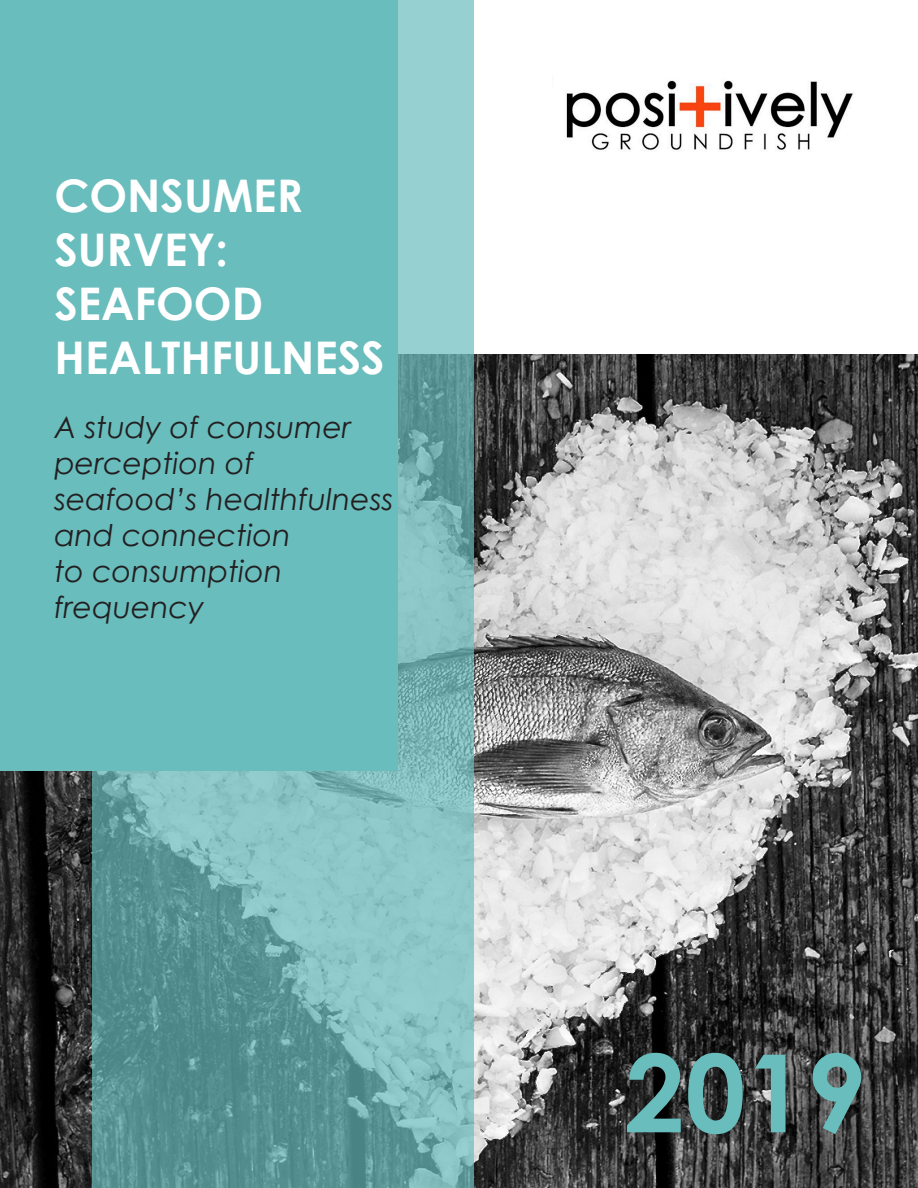
<style>
.page{position:relative;width:918px;height:1188px;background:#fff}
.page>*{position:absolute;margin:0;border:0;box-sizing:border-box;transform-origin:0 0}
.t1{font:700 108px "Century Gothic";color:#6abdbd}
.t2{font:700 45px/54px "Century Gothic";color:#fff}
.t3{font:italic 30px/36px "Century Gothic";color:#231f20}
</style>
<div class="page">
<img style="left:0;top:355px;width:918px;height:833px">
<svg style="left:93px;top:0;width:381px;height:1188px;background:#75afaf"></svg>
<div style="left:0;top:0;width:397px;height:771px;background:#6abdbd"></div>
<img style="left:566px;top:80px;width:287px;height:70px">
<p class="t2" style="left:54px;top:167px;width:250px">CONSUMER</p>
<p class="t2" style="left:54px;top:221px;width:175px">SURVEY:</p>
<p class="t2" style="left:54px;top:275px;width:332px">SEAFOOD<br>HEALTHFULNESS</p>
<p class="t3" style="left:54px;top:409px;width:340px">A study of consumer perception of seafood’s healthfulness and connection<br>to consumption frequency</p>
<p class="t1" style="left:625px;top:1011px;width:243px">2019</p>
</div>
